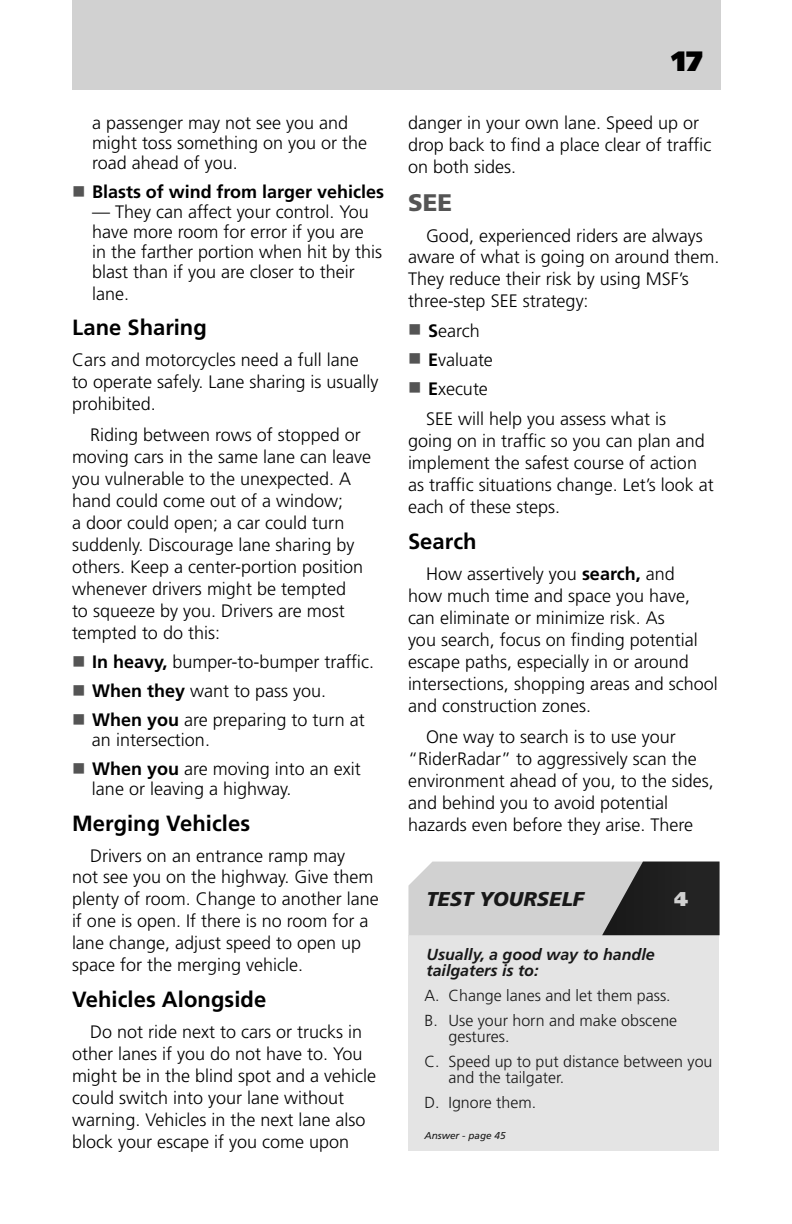
<style>
.page{position:relative;width:792px;height:1224px;background:#fff}
.page>*{position:absolute;margin:0;border:0;box-sizing:border-box;transform-origin:0 0}
.t1{font:900 28px "Frutiger LT Std";color:#000}
.Subhead_Main{font:900 24px "Frutiger LT Std";color:#545454}
.Subhead{font:700 22px "Frutiger LT Std";color:#000}
.Italic__test_yoursel{font:italic 900 20px "Frutiger LT Std";letter-spacing:.005em;color:#181818}
.Italic__test_yoursel-2{font:900 20px "Frutiger LT Std";color:#d1d1d1}
.Tabs_bold_front{font:300 18px/22px "Frutiger LT Std";color:#000}
.Subhead-2{font:300 18px/22px "Frutiger LT Std";color:#000}
.Tabs_bold_front-2{font:700 18px "Frutiger LT Std";color:#000}
.Test_yourself_abc{font:300 16px "Frutiger LT Std";color:#181818}
.Italic__test_yoursel-3{font:italic 700 16px/16px "Frutiger LT Std";color:#181818}
.Test_yourself_abc-2{font:italic 10px "Frutiger LT Std";color:#181818}
.s1{color:#545454}
.s2{font-weight:700}
</style>
<div class="page">
<div style="left:72px;top:0;width:649px;height:89px;background:#d1d1d1"></div>
<div style="left:408px;top:935px;width:311px;height:216px;background:#e4e4e4"></div>
<svg style="left:408px;top:862px;width:312px;height:73px;background:#9a9a9a"></svg>
<p class="Tabs_bold_front" style="left:92px;top:113px;width:277px;line-height:20px">a passenger may not see you and might toss something on you or the road ahead of you.</p>
<p class="Tabs_bold_front-2" style="left:72px;top:181px;width:314px"><span class="s1">■</span> Blasts of wind from larger vehicles</p>
<p class="Tabs_bold_front" style="left:92px;top:202px;width:292px;line-height:20px">— They can affect your control. You have more room for error if you are in the farther portion when hit by this blast than if you are closer to their</p>
<p class="Tabs_bold_front" style="left:92px;top:283px;width:39px">lane.</p>
<p class="Subhead" style="left:72px;top:315px;width:136px">Lane Sharing</p>
<p class="Subhead-2" style="left:72px;top:349px;width:308px">Cars and motorcycles need a full lane to operate safely. Lane sharing is usually prohibited.</p>
<p class="Tabs_bold_front" style="left:72px;top:424px;width:301px;text-indent:18px">Riding between rows of stopped or moving cars in the same lane can leave you vulnerable to the unexpected A. hand could come out of a window;<br>a door could open a; car could turn suddenly. Discourage lane sharing by others. Keep a center-portion position whenever drivers might be tempted<br>to squeeze by you. Drivers are most tempted to do this:</p>
<p class="Tabs_bold_front" style="left:72px;top:651px;width:304px"><span class="s1">■</span> <span class="s2">In heavy,</span> bumper-to-bumper traffic.</p>
<p class="Tabs_bold_front" style="left:72px;top:680px;width:256px"><span class="s1">■</span> <span class="s2">When they</span> want to pass you.</p>
<p class="Tabs_bold_front" style="left:92px;top:710px;width:274px;line-height:20px;text-indent:-20px"><span class="s1">■</span> <span class="s2">When you</span> are preparing to turn at an intersection.</p>
<p class="Tabs_bold_front" style="left:92px;top:759px;width:270px;line-height:20px;text-indent:-20px"><span class="s1">■</span> <span class="s2">When you</span> are moving into an exit lane or leaving a highway.</p>
<p class="Subhead" style="left:72px;top:810px;width:180px">Merging Vehicles</p>
<p class="Tabs_bold_front" style="left:72px;top:845px;width:308px;text-indent:18px">Drivers on an entrance ramp may<br>not see you on the highway. Give them plenty of room. Change to another lane if one is open If. there is no room for a lane change, adjust speed to open up space for the merging vehicle.</p>
<p class="Subhead" style="left:72px;top:986px;width:196px">Vehicles Alongside</p>
<p class="Tabs_bold_front" style="left:72px;top:1021px;width:306px;text-indent:18px">Do not ride next to cars or trucks in other lanes if you do not have to. You might be in the blind spot and a vehicle could switch into your lane without warning. Vehicles in the next lane also block your escape if you come upon</p>
<h1 class="t1" style="left:672px;top:44px;width:33px">17</h1>
<p class="Tabs_bold_front" style="left:408px;top:112px;width:305px">danger in your own lane. Speed up or drop back to find a place clear of traffic on both sides.</p>
<p class="Subhead_Main" style="left:408px;top:188px;width:46px">SEE</p>
<p class="Tabs_bold_front" style="left:408px;top:225px;width:313px;text-indent:18px">Good, experienced riders are always aware of what is going on around them.<br>They reduce their risk by using MSF s’ three-step SEE strategy:</p>
<p class="Tabs_bold_front" style="left:408px;top:320px;width:73px"><span class="s1">■</span> <span class="s2">S</span>earch</p>
<p class="Tabs_bold_front" style="left:408px;top:349px;width:86px"><span class="s1">■</span> <span class="s2">E</span>valuate</p>
<p class="Tabs_bold_front" style="left:408px;top:378px;width:81px"><span class="s1">■</span> <span class="s2">E</span>xecute</p>
<p class="Tabs_bold_front" style="left:408px;top:409px;width:307px;text-indent:18px">SEE will help you assess what is going on in traffic so you can plan and implement the safest course of action as traffic situations change. Let s’ look at each of these steps.</p>
<p class="Subhead" style="left:408px;top:528px;width:70px">Search</p>
<p class="Tabs_bold_front" style="left:408px;top:563px;width:311px;text-indent:18px">How assertively you <span class="s2">search,</span> and<br>how much time and space you have, can eliminate or minimize risk. As<br>you search, focus on finding potential escape paths, especially in or around intersections, shopping areas and school and construction zones.</p>
<p class="Tabs_bold_front" style="left:408px;top:726px;width:307px;text-indent:18px">One way to search is to use your “RiderRadar” to aggressively scan the environment ahead of you, to the sides, and behind you to avoid potential hazards even before they arise. There</p>
<p class="Italic__test_yoursel" style="left:426px;top:887px;width:159px">TEST YOURSELF</p>
<p class="Italic__test_yoursel-2" style="left:674px;top:887px;width:16px">4</p>
<p class="Italic__test_yoursel-3" style="left:426px;top:946px;width:230px">Usually a, good way to handle tailgaters is to:</p>
<p class="Test_yourself_abc" style="left:448px;top:986px;width:224px">Change lanes and let them pass.</p>
<p class="Test_yourself_abc" style="left:424px;top:986px;width:17px">A.</p>
<p class="Test_yourself_abc" style="left:424px;top:1011px;width:15px">.B</p>
<p class="Test_yourself_abc" style="left:448px;top:1011px;width:230px">Use your horn and make obscene</p>
<p class="Test_yourself_abc" style="left:448px;top:1027px;width:63px">gestures.</p>
<p class="Test_yourself_abc" style="left:448px;top:1052px;width:266px">Speed up to put distance between you</p>
<p class="Test_yourself_abc" style="left:424px;top:1052px;width:17px">C.</p>
<p class="Test_yourself_abc" style="left:448px;top:1068px;width:117px">and the tailgater.</p>
<p class="Test_yourself_abc" style="left:448px;top:1093px;width:89px">Ignore them.</p>
<p class="Test_yourself_abc" style="left:424px;top:1093px;width:17px">D.</p>
<p class="Test_yourself_abc-2" style="left:424px;top:1129px;width:83px">Answer - page 45</p>
</div>
